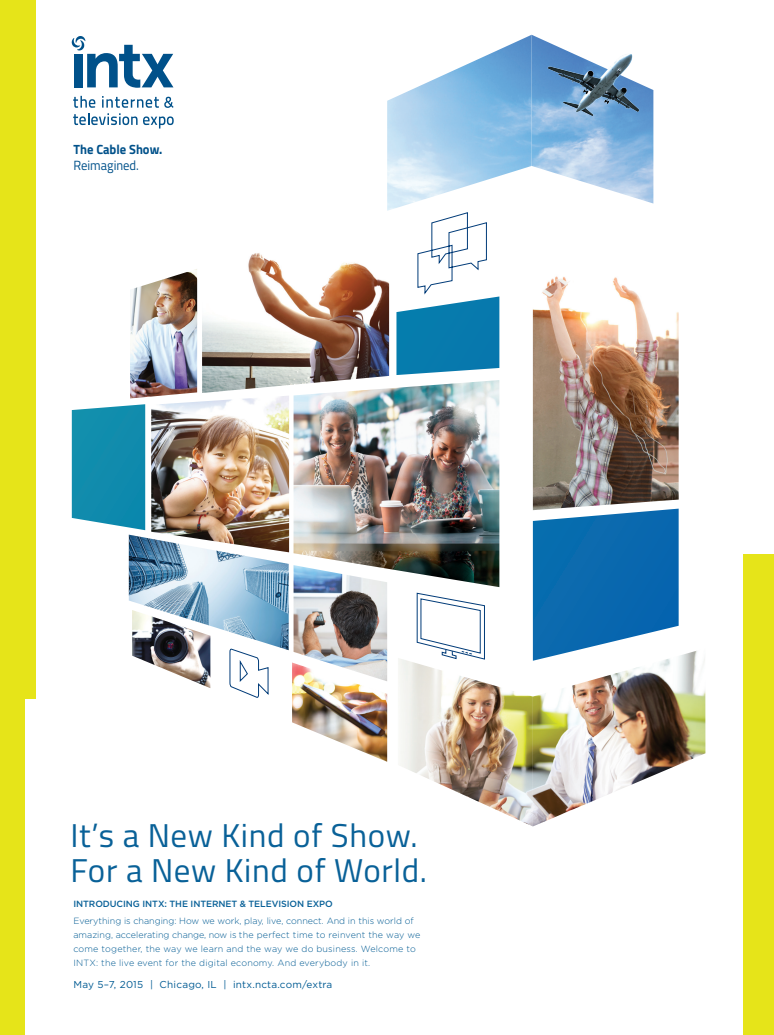
<style>
.page{position:relative;width:774px;height:1035px;background:#fff}
.page>*{position:absolute;margin:0;border:0;box-sizing:border-box;transform-origin:0 0}
.t1{font:33px/35px "Titillium";letter-spacing:.02em;color:#096198}
.t2{font:700 13.3px "Titillium";color:#00518a;scale:.95 1}
.t3{font:13.3px "Titillium";color:#00518a;scale:.95 1}
.t4{font:10px "Gotham";letter-spacing:.02em;color:#005b93}
.t5{font:300 9px/14px "Gotham";color:#005b93}
.t6{font:500 9px "Gotham";letter-spacing:-.01em;color:#096198}
</style>
<div class="page">
<div style="left:0;top:0;width:35px;height:1035px;background:#e6e419"></div>
<div style="left:743px;top:555px;width:31px;height:480px;background:#e6e419"></div>
<div style="left:25px;top:700px;width:39px;height:335px;background:#fff"></div>
<img style="left:248px;top:253px;width:141px;height:43px">
<img style="left:130px;top:269px;width:67px;height:27px">
<img style="left:387px;top:35px;width:145px;height:176px">
<img style="left:532px;top:35px;width:121px;height:169px">
<img style="left:542px;top:276px;width:96px;height:20px">
<img style="left:533px;top:651px;width:172px;height:175px">
<img style="left:398px;top:661px;width:135px;height:165px">
<img style="left:72px;top:296px;width:607px;height:365px">
<img style="left:292px;top:663px;width:95px;height:99px">
<img style="left:132px;top:650px;width:78px;height:38px">
<svg style="left:230px;top:650px;width:38px;height:48px"></svg>
<svg style="left:417px;top:593px;width:68px;height:66px"></svg>
<img style="left:129px;top:535px;width:160px;height:115px">
<img style="left:294px;top:565px;width:93px;height:116px">
<svg style="left:418px;top:212px;width:69px;height:82px"></svg>
<svg style="left:71px;top:36px;width:102px;height:52px"></svg>
<svg style="left:73px;top:96px;width:101px;height:33px"></svg>
<img style="left:541px;top:49px;width:108px;height:75px">
<h2 class="t2" style="left:74px;top:140px;width:95px">The Cable Show.</h2>
<h2 class="t3" style="left:74px;top:156px;width:70px">Reimagined.</h2>
<h1 class="t1" style="left:71px;top:816px;width:358px">It’s a New Kind of Show.<br>For a New Kind of World.</h1>
<p class="t6" style="left:73px;top:899px;width:261px">INTRODUCING INTX: THE INTERNET &amp; TELEVISION EXPO</p>
<p class="t5" style="left:73px;top:914px;width:349px">Everything is changing: How we work, play, live, connect. And in this world of amazing, accelerating change, now is the perfect time to reinvent the way we come together, the way we learn and the way we do business. Welcome to INTX: the live event for the digital economy. And everybody in it.</p>
<p class="t4" style="left:73px;top:979px;width:260px">May 5–7, 2015 | Chicago, IL | intx.ncta.com/extra</p>
</div>
